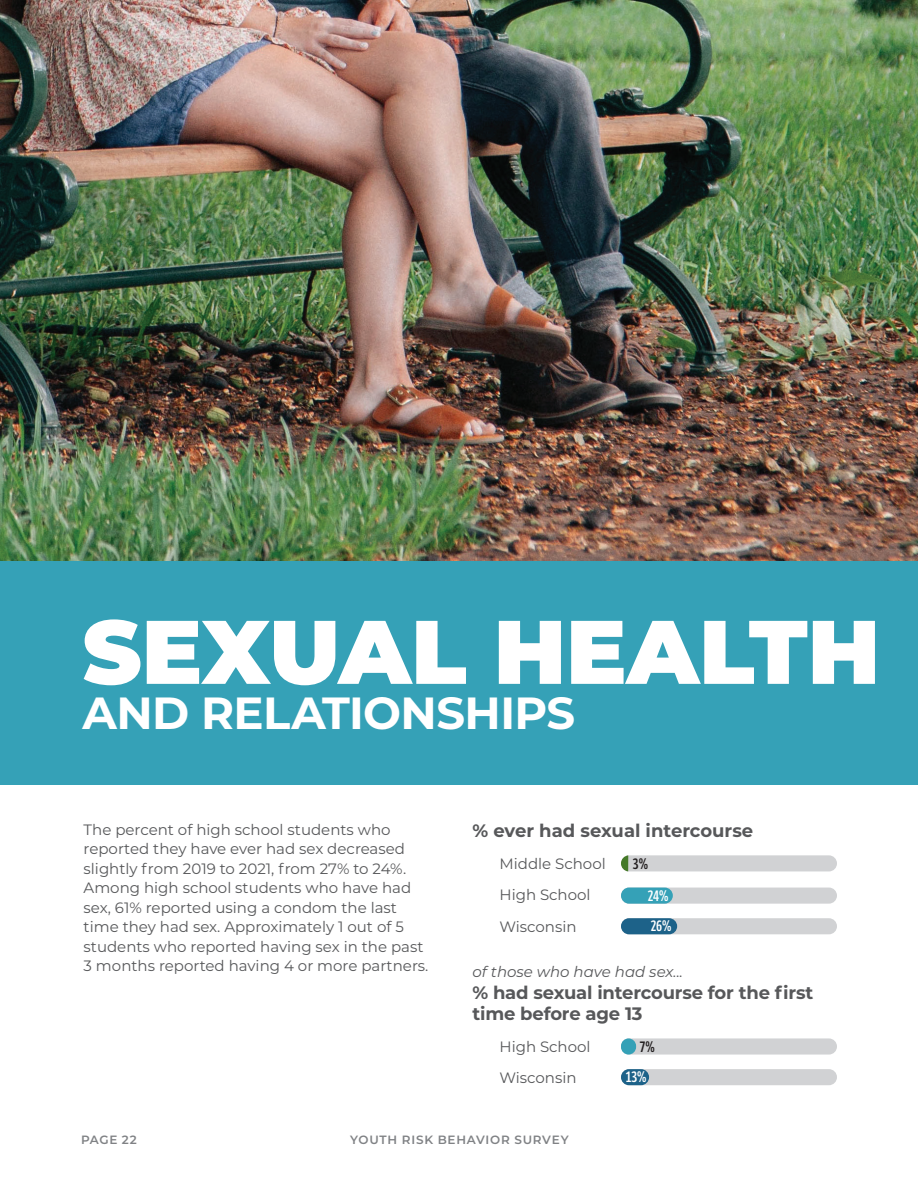
<style>
.page{position:relative;width:918px;height:1188px;background:#fff}
.page>*{position:absolute;margin:0;border:0;box-sizing:border-box;transform-origin:0 0}
.Section_Header{font:900 90px "Montserrat";color:#fff}
.Page_Header{font:700 45px "Montserrat";letter-spacing:-.015em;color:#fff}
.Paragraph_Heading{font:700 18px/21.6px "Montserrat";letter-spacing:-.01em;color:#57585a}
.Body_copy{font:15px/19.5px "Montserrat";color:#57585a}
.TOC_-_Small_Heading{font:15px "Montserrat";color:#57585a}
.Body_copy-2{font:italic 15px "Montserrat";color:#57585a}
.Percentage{font:600 15px "LFT Etica Compressed";color:#fff}
.Percentage-2{font:600 15px "LFT Etica Compressed";color:#231f20}
.t1{font:600 12px "Montserrat";letter-spacing:.065em;color:#808285}
</style>
<div class="page">
<img style="left:0;top:0;width:918px;height:562px">
<div style="left:0;top:562px;width:918px;height:223px;background:#35a1b7"></div>
<div style="left:621px;top:855px;width:216px;height:16px;background:#d1d2d4;border-radius:8px"></div>
<div style="left:621px;top:888px;width:216px;height:16px;background:#d1d2d4;border-radius:8px"></div>
<div style="left:621px;top:1038px;width:216px;height:17px;background:#d1d2d4;border-radius:8px"></div>
<div style="left:621px;top:888px;width:52px;height:16px;background:#35a1b7;border-radius:8px"></div>
<div style="left:621px;top:1038px;width:15px;height:17px;background:#35a1b7;border-radius:8px"></div>
<div style="left:621px;top:918px;width:216px;height:16px;background:#d1d2d4;border-radius:8px"></div>
<div style="left:621px;top:1069px;width:216px;height:16px;background:#d1d2d4;border-radius:8px"></div>
<div style="left:621px;top:918px;width:56px;height:16px;background:#1d6289;border-radius:8px"></div>
<div style="left:621px;top:1069px;width:28px;height:16px;background:#1d6289;border-radius:8px"></div>
<svg style="left:621px;top:855px;width:7px;height:16px"></svg>
<p class="Section_Header" style="left:82px;top:584px;width:799px">SEXUAL HEALTH</p>
<p class="Page_Header" style="left:82px;top:680px;width:494px">AND RELATIONSHIPS</p>
<p class="Body_copy" style="left:84px;top:819px;width:346px">The percent of high school students who reported they have ever had sex decreased slightly from 2019 to 2021, from 27% to 24%.<br>Among high school students who have had sex, 61% reported using a condom the last time they had sex. Approximately 1 out of 5 students who reported having sex in the past 3 months reported having 4 or more partners.</p>
<p class="Paragraph_Heading" style="left:472px;top:819px;width:282px">% ever had sexual intercourse</p>
<p class="TOC_-_Small_Heading" style="left:500px;top:853px;width:108px">Middle School</p>
<p class="TOC_-_Small_Heading" style="left:500px;top:885px;width:93px">High School</p>
<p class="TOC_-_Small_Heading" style="left:500px;top:916px;width:79px">Wisconsin</p>
<p class="Percentage-2" style="left:633px;top:855px;width:17px">3%</p>
<p class="Percentage" style="left:648px;top:887px;width:22px">24%</p>
<p class="Percentage" style="left:651px;top:917px;width:22px">26%</p>
<p class="Body_copy-2" style="left:472px;top:961px;width:212px">of those who have had sex...</p>
<p class="Paragraph_Heading" style="left:472px;top:980px;width:342px">% had sexual intercourse for the first time before age 13</p>
<p class="TOC_-_Small_Heading" style="left:500px;top:1036px;width:93px">High School</p>
<p class="TOC_-_Small_Heading" style="left:500px;top:1067px;width:79px">Wisconsin</p>
<p class="Percentage-2" style="left:640px;top:1038px;width:16px">7%</p>
<p class="Percentage" style="left:626px;top:1068px;width:22px">13%</p>
<p class="t1" style="left:81px;top:1131px;width:57px">PAGE 22</p>
<p class="t1" style="left:350px;top:1131px;width:220px">YOUTH RISK BEHAVIOR SURVEY</p>
</div>
